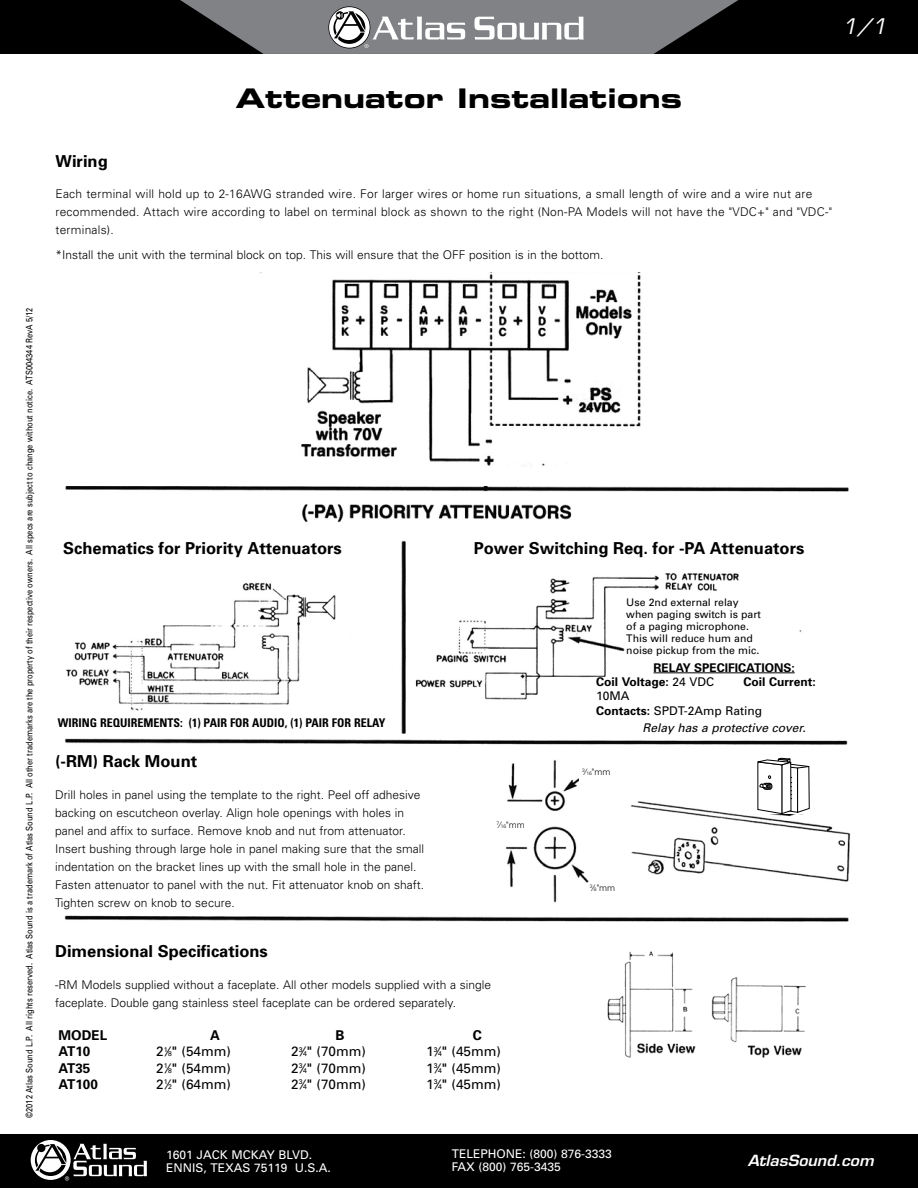
<style>
.page{position:relative;width:918px;height:1188px;background:#fff}
.page>*{position:absolute;margin:0;border:0;box-sizing:border-box;transform-origin:0 0}
.t1{font:27px "Eurostile LT Std Bold Ex 2";color:#000}
.t2{font:italic 21px "Eurostile LT Std";color:#fff}
.t3{font:700 16.5px "Univers";color:#000}
.t4{font:italic 600 15px "Eurostile LT Std";color:#fff;scale:1.05 1}
.t5{font:13.5px "Univers";color:#000}
.t6{font:700 13.5px "Univers";color:#000}
.t7{font:300 12px/18px "Univers";color:#000}
.t8{font:300 12px/18px "Univers";letter-spacing:.02em;color:#000}
.t9{font:12px/13.5px "Univers";color:#fff}
.t10{font:700 condensed 12px "Univers";color:#000}
.t11{font:700 12px/14.4px "Univers";color:#000}
.t12{font:12px/14.4px "Univers";color:#000}
.t13{font:italic 12px "Univers";color:#000}
.t14{font:10.5px/12px "Univers";color:#000}
.t15{font:9px "Univers";color:#000;scale:.83 1}
.t16{font:300 9px "Univers";color:#000}
.s1{font-size:6.75px}
.s2{font-size:4.95px}
.s3{font-weight:400}
.s4{font-weight:700}
</style>
<div class="page">
<div style="left:0;top:0;width:918px;height:54px;background:#000"></div>
<svg style="left:180px;top:0;width:558px;height:54px"></svg>
<div style="left:0;top:1134px;width:918px;height:54px;background:#000"></div>
<svg style="left:30px;top:1140px;width:117px;height:41px"></svg>
<img style="left:64px;top:486px;width:786px;height:436px">
<hr style="left:654px;top:673px;width:141px;height:1px;background:#000">
<div style="left:757px;top:756px;width:56px;height:58px;background:#fff"></div>
<svg style="left:757px;top:758px;width:53px;height:56px"></svg>
<img style="left:607px;top:951px;width:199px;height:107px">
<div style="left:489px;top:820px;width:43px;height:14px;background:#fff"></div>
<div style="left:580px;top:768px;width:33px;height:14px;background:#fff"></div>
<div style="left:586px;top:884px;width:33px;height:14px;background:#fff"></div>
<img style="left:260px;top:272px;width:381px;height:195px">
<h2 class="t2" style="left:842px;top:13px;width:46px">1/1</h2>
<p class="t15" style="left:24px;top:1118px;width:978px;rotate:-90deg">©2012 Atlas Sound L.P. All rights reserved. Atlas Sound is a trademark of Atlas Sound L.P. All other trademarks are the property of their respective owners. All specs are subject to change without notice. ATS004344 RevA 5/12</p>
<h1 class="t1" style="left:236px;top:80px;width:448px">Attenuator Installations</h1>
<h3 class="t3" style="left:56px;top:150px;width:54px">Wiring</h3>
<p class="t8" style="left:56px;top:184px;width:778px">Each terminal will hold up to 2-16AWG stranded wire. For larger wires or home run situations, a small length of wire and a wire nut are recommended. Attach wire according to label on terminal block as shown to the right (Non-PA Models will not have the "VDC+" and "VDC-" terminals).</p>
<p class="t7" style="left:56px;top:245px;width:549px">*Install the unit with the terminal block on top. This will ensure that the OFF position is in the bottom.</p>
<h3 class="t3" style="left:63px;top:537px;width:280px">Schematics for Priority Attenuators</h3>
<h3 class="t3" style="left:474px;top:537px;width:332px">Power Switching Req. for -PA Attenuators</h3>
<p class="t10" style="left:58px;top:716px;width:329px">WIRING REQUIREMENTS: (1) PAIR FOR AUDIO, (1) PAIR FOR RELAY</p>
<h3 class="t3" style="left:55px;top:751px;width:144px">(-RM) Rack Mount</h3>
<p class="t7" style="left:55px;top:785px;width:371px">Drill holes in panel using the template to the right. Peel off adhesive backing on escutcheon overlay. Align hole openings with holes in panel and affix to surface. Remove knob and nut from attenuator.<br>Insert bushing through large hole in panel making sure that the small indentation on the bracket lines up with the small hole in the panel.<br>Fasten attenuator to panel with the nut. Fit attenuator knob on shaft.<br>Tighten screw on knob to secure.</p>
<h3 class="t3" style="left:55px;top:941px;width:214px">Dimensional Specifications</h3>
<p class="t7" style="left:55px;top:975px;width:438px">-RM Models supplied without a faceplate. All other models supplied with a single faceplate. Double gang stainless steel faceplate can be ordered separately.</p>
<p class="t6" style="left:58px;top:1027px;width:21px">Model</p>
<p class="t6" style="left:210px;top:1027px;width:11px">A</p>
<p class="t6" style="left:335px;top:1027px;width:11px">B</p>
<p class="t6" style="left:473px;top:1027px;width:11px">C</p>
<p class="t6" style="left:58px;top:1043px;width:34px">AT10</p>
<p class="t5" style="left:156px;top:1044px;width:76px">2<sup>1</sup>⁄<span class="s1">8</span>" (54mm)</p>
<p class="t5" style="left:291px;top:1044px;width:76px">2<sup>3</sup>⁄<span class="s1">4</span>" (70mm)</p>
<p class="t5" style="left:426px;top:1044px;width:76px">1<sup>3</sup>⁄<span class="s1">4</span>" (45mm)</p>
<p class="t6" style="left:58px;top:1059px;width:34px">AT35</p>
<p class="t5" style="left:156px;top:1060px;width:76px">2<sup>1</sup>⁄<span class="s1">8</span>" (54mm)</p>
<p class="t5" style="left:291px;top:1060px;width:76px">2<sup>3</sup>⁄<span class="s1">4</span>" (70mm)</p>
<p class="t5" style="left:426px;top:1060px;width:76px">1<sup>3</sup>⁄<span class="s1">4</span>" (45mm)</p>
<p class="t6" style="left:58px;top:1075px;width:41px">AT100</p>
<p class="t5" style="left:156px;top:1076px;width:76px">2<sup>1</sup>⁄<span class="s1">2</span>" (64mm)</p>
<p class="t5" style="left:291px;top:1076px;width:76px">2<sup>3</sup>⁄<span class="s1">4</span>" (70mm)</p>
<p class="t5" style="left:426px;top:1076px;width:76px">1<sup>3</sup>⁄<span class="s1">4</span>" (45mm)</p>
<p class="t16" style="left:497px;top:819px;width:30px"><sup>7</sup>⁄<span class="s2">16</span>"mm</p>
<p class="t14" style="left:626px;top:597px;width:136px">Use 2nd external relay when paging switch is part of a paging microphone.<br>This will reduce hum and noise pickup from the mic.</p>
<p class="t11" style="left:596px;top:660px;width:200px;text-indent:58px">RELAY SPECIFICATIONS:<br>Coil Voltage: <span class="s3">24 VDC</span></p>
<p class="t11" style="left:744px;top:674px;width:74px">Coil Current:</p>
<p class="t12" style="left:596px;top:689px;width:168px">10MA<br><span class="s4">Contacts:</span> SPDT-2Amp Rating</p>
<p class="t16" style="left:582px;top:767px;width:30px"><sup>3</sup>⁄<span class="s2">16</span>"mm</p>
<p class="t13" style="left:643px;top:721px;width:165px">Relay has a protective cover.</p>
<p class="t16" style="left:590px;top:883px;width:27px"><sup>3</sup>⁄<span class="s2">8</span>"mm</p>
<p class="t9" style="left:166px;top:1148px;width:166px">1601 JACK MCKAY BLVD.<br>ENNIS, TEXAS 75119 U.S.A.</p>
<p class="t9" style="left:452px;top:1147px;width:162px">TELEPHONE: (800) 876-3333<br>FAX (800) 765-3435</p>
<p class="t4" style="left:748px;top:1151px;width:121px">AtlasSound.com</p>
</div>
